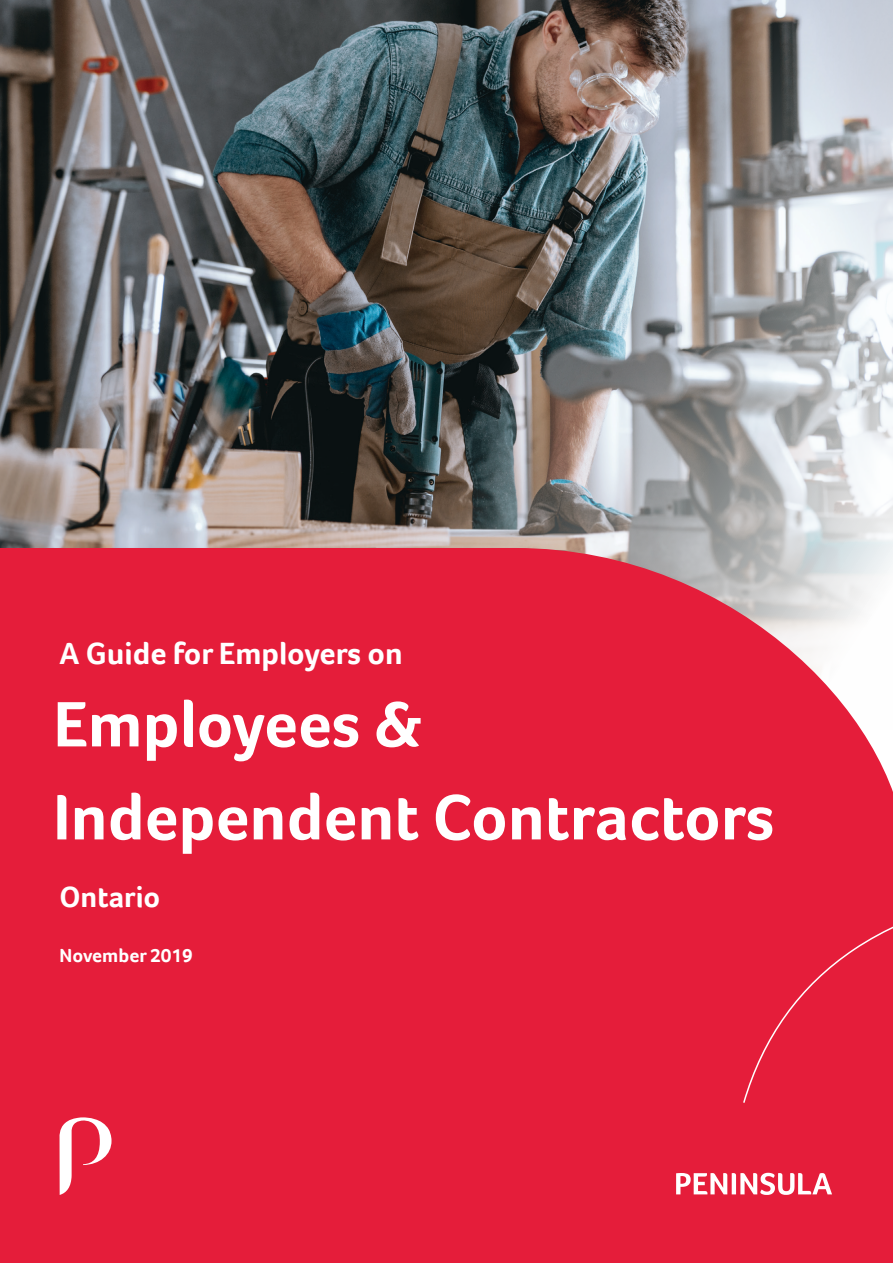
<style>
.page{position:relative;width:893px;height:1263px;background:#fff}
.page>*{position:absolute;margin:0;border:0;box-sizing:border-box;transform-origin:0 0}
.t1{font:700 66px "Foco";color:#fff}
.t2{font:700 31.5px "Foco";color:#fff}
.t3{font:700 30px "Foco";color:#fff}
.t4{font:700 19.5px "Foco";color:#fff}
</style>
<div class="page">
<img style="left:0;top:0;width:893px;height:548px">
<div style="left:0;top:548px;width:893px;height:715px;background:#e51d3a"></div>
<div style="left:742px;top:884px;width:151px;height:220px;background:#e51d3a"></div>
<svg style="left:59px;top:1117px;width:53px;height:78px"></svg>
<svg style="left:676px;top:1173px;width:156px;height:22px"></svg>
<p class="t2" style="left:60px;top:632px;width:345px">A Guide for Employers on</p>
<p class="t1" style="left:53px;top:680px;width:370px">Employees &amp;</p>
<p class="t1" style="left:53px;top:773px;width:723px">Independent Contractors</p>
<p class="t3" style="left:60px;top:877px;width:102px">Ontario</p>
<p class="t4" style="left:60px;top:943px;width:135px">November 2019</p>
</div>
